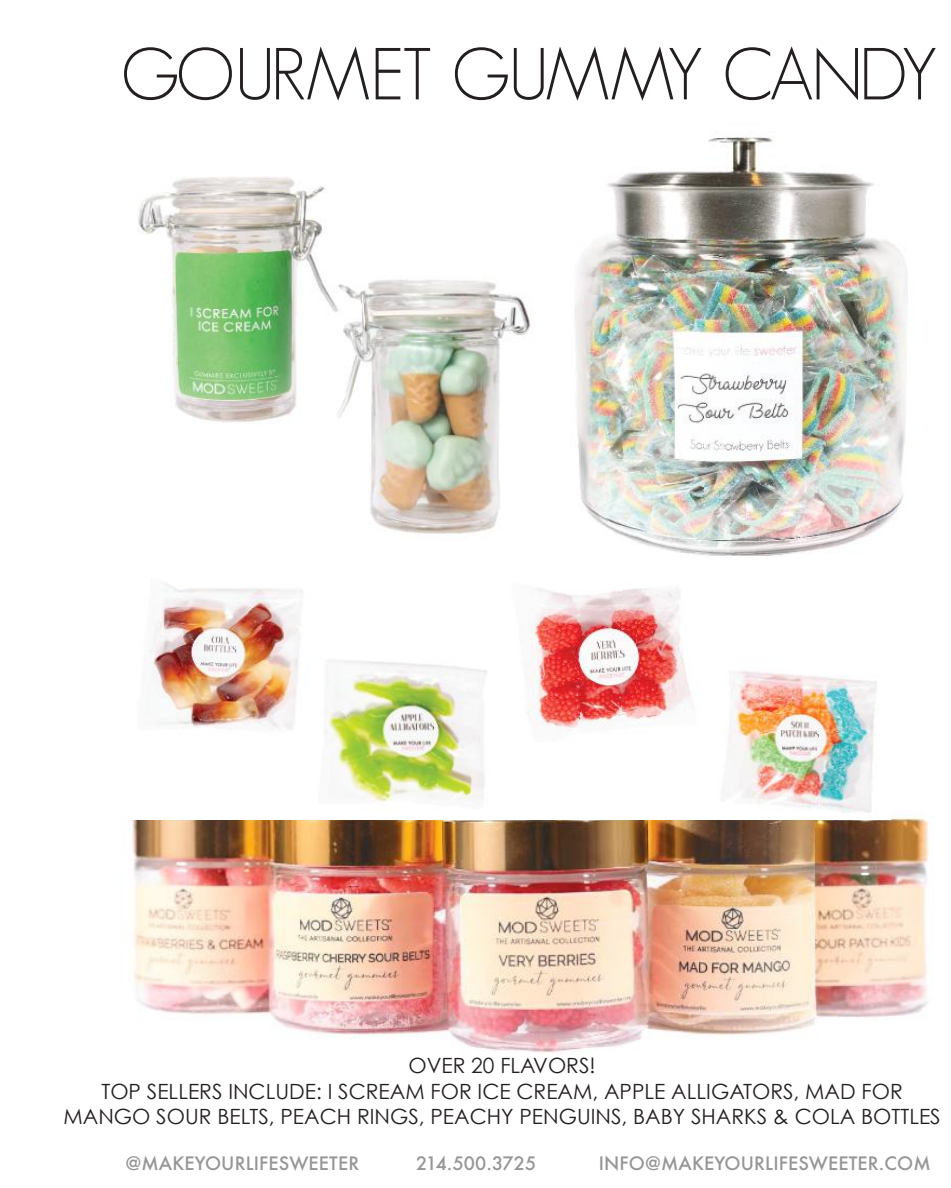
<style>
.page{position:relative;width:951px;height:1188px;background:#fff}
.page>*{position:absolute;margin:0;border:0;box-sizing:border-box;transform-origin:0 0}
.t1{font:300 72px "Geosans";letter-spacing:-.05em;color:#241f1f}
.t2{font:21px/25.2px "Century Gothic";color:#241f1f;text-align:center}
.t3{font:500 18px "Futura";letter-spacing:.005em;color:#969698}
</style>
<div class="page">
<img style="left:132px;top:816px;width:797px;height:238px">
<img style="left:575px;top:136px;width:333px;height:420px">
<img style="left:138px;top:177px;width:393px;height:357px">
<img style="left:132px;top:584px;width:758px;height:236px">
<h1 class="t1" style="left:120px;top:34px;width:818px">GOURMET GUMMY CANDY</h1>
<p class="t2" style="left:63px;top:1053px;width:878px">OVER 20 FLAVORS!<br>TOP SELLERS INCLUDE: I SCREAM FOR ICE CREAM, APPLE ALLIGATORS, MAD FOR<br>MANGO SOUR BELTS, PEACH RINGS, PEACHY PENGUINS, BABY SHARKS &amp; COLA BOTTLES</p>
<p class="t3" style="left:125px;top:1151px;width:235px">@MAKEYOURLIFESWEETER</p>
<p class="t3" style="left:416px;top:1151px;width:121px">214.500.3725</p>
<p class="t3" style="left:598px;top:1151px;width:333px">INFO@MAKEYOURLIFESWEETER.COM</p>
</div>
